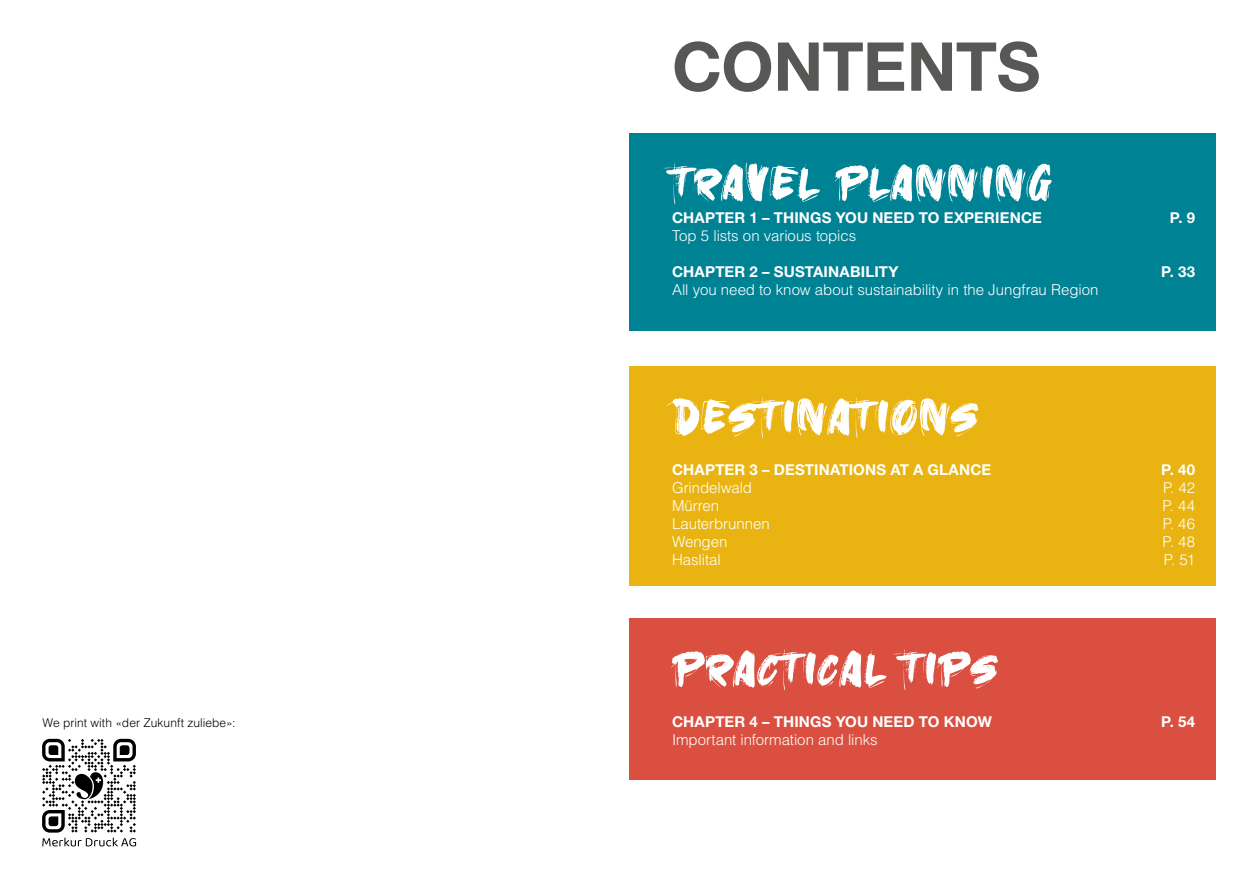
<style>
.page{position:relative;width:1259px;height:893px;background:#fff}
.page>*{position:absolute;margin:0;border:0;box-sizing:border-box;transform-origin:0 0}
.t1{font:700 67.5px "Helvetica Neue";letter-spacing:-.01em;color:#575756}
.t2{font:60px "Gold Under The Mud";letter-spacing:.01em;color:#fff}
.t3{font:300 15px "Helvetica";letter-spacing:-.005em;color:#fff}
.t4{font:700 15px "Helvetica Neue";letter-spacing:.01em;color:#fff}
.t5{font:300 12px "Helvetica";letter-spacing:.005em;color:#000}
</style>
<div class="page">
<div style="left:629px;top:367px;width:587px;height:219px;background:#e9b412"></div>
<div style="left:629px;top:619px;width:587px;height:161px;background:#da4f3f"></div>
<div style="left:629px;top:133px;width:587px;height:198px;background:#008295"></div>
<svg style="left:42px;top:739px;width:94px;height:107px"></svg>
<p class="t5" style="left:43px;top:715px;width:194px">We print with «der Zukunft zuliebe»:</p>
<h1 class="t1" style="left:672px;top:25px;width:370px">CONTENTS</h1>
<h2 class="t2" style="left:672px;top:145px;width:382px">TRAVEL PLANNING</h2>
<p class="t4" style="left:672px;top:208px;width:371px">CHAPTER 1 – THINGS YOU NEED TO EXPERIENCE</p>
<p class="t4" style="left:1170px;top:208px;width:27px">P. 9</p>
<p class="t3" style="left:672px;top:226px;width:186px">Top 5 lists on various topics</p>
<p class="t4" style="left:672px;top:262px;width:228px">CHAPTER 2 – SUSTAINABILITY</p>
<p class="t4" style="left:1161px;top:262px;width:36px">P. 33</p>
<p class="t3" style="left:672px;top:280px;width:428px">All you need to know about sustainability in the Jungfrau Region</p>
<h2 class="t2" style="left:672px;top:379px;width:308px">DESTINATIONS</h2>
<p class="t4" style="left:672px;top:460px;width:321px">CHAPTER 3 – DESTINATIONS AT A GLANCE</p>
<p class="t4" style="left:1161px;top:460px;width:35px">P. 40</p>
<p class="t3" style="left:672px;top:478px;width:82px">Grindelwald</p>
<p class="t3" style="left:1163px;top:478px;width:34px">P. 42</p>
<p class="t3" style="left:672px;top:496px;width:49px">Mürren</p>
<p class="t3" style="left:1162px;top:496px;width:34px">P. 44</p>
<p class="t3" style="left:672px;top:514px;width:99px">Lauterbrunnen</p>
<p class="t3" style="left:1162px;top:514px;width:34px">P. 46</p>
<p class="t3" style="left:672px;top:532px;width:57px">Wengen</p>
<p class="t3" style="left:1162px;top:532px;width:34px">P. 48</p>
<p class="t3" style="left:672px;top:550px;width:50px">Haslital</p>
<p class="t3" style="left:1164px;top:550px;width:33px">P. 51</p>
<h2 class="t2" style="left:672px;top:631px;width:328px">PRACTICAL TIPS</h2>
<p class="t4" style="left:672px;top:712px;width:321px">CHAPTER 4 – THINGS YOU NEED TO KNOW</p>
<p class="t4" style="left:1161px;top:712px;width:36px">P. 54</p>
<p class="t3" style="left:672px;top:730px;width:207px">Important information and links</p>
</div>
